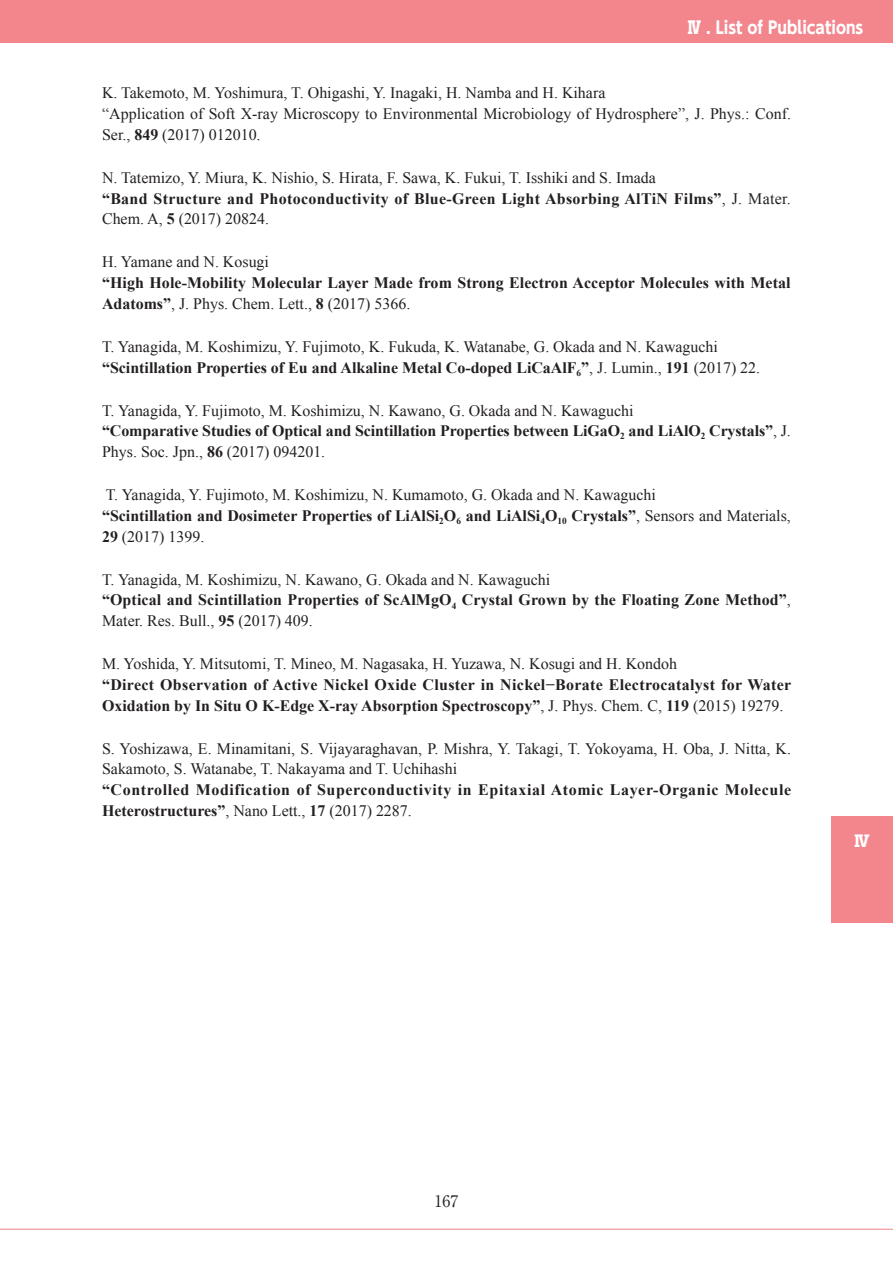
<style>
.page{position:relative;width:893px;height:1263px;background:#fff}
.page>*{position:absolute;margin:0;border:0;box-sizing:border-box;transform-origin:0 0}
.t1{font:700 16.95px "UD Shin Go Pro";color:#fff;scale:.9 1}
.t2{font:15.9px/20.7px "Times New Roman";color:#231f20}
.t3{font:700 15.9px/20.7px "Times New Roman";letter-spacing:.005em;color:#231f20}
.t4{font:700 15.9px/20.7px "Times New Roman";letter-spacing:.04em;color:#231f20}
.t5{font:15.9px "Ryumin Pro";color:#231f20}
.t6{font:700 15.9px "Shin Go Pro";color:#fff}
.s1{font-weight:700}
.s2{font-weight:400}
</style>
<div class="page">
<div style="left:0;top:0;width:893px;height:43px;background:#f3858d"></div>
<div style="left:831px;top:816px;width:62px;height:107px;background:#f3858d"></div>
<hr style="left:0;top:1229px;width:893px;height:1px;background:#f3858d">
<p class="t1" style="left:687px;top:13px;width:197px">Ⅳ . List of Publications</p>
<p class="t2" style="left:102px;top:82px;width:690px">K. Takemoto, M. Yoshimura, T. Ohigashi, Y. Inagaki, H. Namba and H. Kihara<br>“Application of Soft X-ray Microscopy to Environmental Microbiology of Hydrosphere”, J. Phys.: Conf.<br>Ser., <span class="s1">849</span> (2017) 012010.</p>
<p class="t2" style="left:102px;top:167px;width:690px">N. Tatemizo, Y. Miura, K. Nishio, S. Hirata, F. Sawa, K. Fukui, T. Isshiki and S. Imada<br><span class="s1">“Band Structure and Photoconductivity of Blue-Green Light Absorbing AlTiN Films”</span>, J. Mater.<br>Chem. A, <span class="s1">5</span> (2017) 20824.</p>
<p class="t2" style="left:102px;top:251px;width:168px">H. Yamane and N. Kosugi</p>
<p class="t3" style="left:102px;top:272px;width:690px">“High Hole-Mobility Molecular Layer Made from Strong Electron Acceptor Molecules with Metal<br>Adatoms”<span class="s2">, J. Phys. Chem. Lett.,</span> 8 <span class="s2">(2017) 5366.</span></p>
<p class="t2" style="left:102px;top:336px;width:660px">T. Yanagida, M. Koshimizu, Y. Fujimoto, K. Fukuda, K. Watanabe, G. Okada and N. Kawaguchi <span class="s1">“Scintillation Properties of Eu and Alkaline Metal Co-doped LiCaAlF</span><sub>6</sub><span class="s1">”</span>, J. Lumin., <span class="s1">191</span> (2017) 22.</p>
<p class="t2" style="left:102px;top:400px;width:690px">T. Yanagida, Y. Fujimoto, M. Koshimizu, N. Kawano, G. Okada and N. Kawaguchi<br><span class="s1">“Comparative Studies of Optical and Scintillation Properties between LiGaO</span><sub>2</sub> <span class="s1">and LiAlO</span><sub>2</sub> <span class="s1">Crystals”</span>, J.<br>Phys. Soc. Jpn., <span class="s1">86</span> (2017) 094201.</p>
<p class="t2" style="left:102px;top:484px;width:690px">T. Yanagida, Y. Fujimoto, M. Koshimizu, N. Kumamoto, G. Okada and N. Kawaguchi<br><span class="s1">“Scintillation and Dosimeter Properties of LiAlSi</span><sub>2</sub><span class="s1">O</span><sub>6</sub> <span class="s1">and LiAlSi</span><sub>4</sub><span class="s1">O</span><sub>10</sub> <span class="s1">Crystals”</span>, Sensors and Materials,<br><span class="s1">29</span> (2017) 1399.</p>
<p class="t3" style="left:102px;top:569px;width:690px"><span class="s2">T. Yanagida, M. Koshimizu, N. Kawano, G. Okada and N. Kawaguchi<br></span>“Optical and Scintillation Properties of ScAlMgO<sub>4</sub> Crystal Grown by the Floating Zone Method”<span class="s2">,<br>Mater. Res. Bull.,</span> 95 <span class="s2">(2017) 409.</span></p>
<p class="t2" style="left:102px;top:653px;width:577px">M. Yoshida, Y. Mitsutomi, T. Mineo, M. Nagasaka, H. Yuzawa, N. Kosugi and H. Kondoh</p>
<p class="t3" style="left:102px;top:674px;width:691px">“Direct Observation of Active Nickel Oxide Cluster in Nickel−Borate Electrocatalyst for Water<br>Oxidation by In Situ O K-Edge X-ray Absorption Spectroscopy”<span class="s2">, J. Phys. Chem. C,</span> 119 <span class="s2">(2015) 19279.</span></p>
<p class="t2" style="left:102px;top:738px;width:690px">S. Yoshizawa, E. Minamitani, S. Vijayaraghavan, P. Mishra, Y. Takagi, T. Yokoyama, H. Oba, J. Nitta, K.<br>Sakamoto, S. Watanabe, T. Nakayama and T. Uchihashi</p>
<p class="t4" style="left:102px;top:779px;width:691px">“Controlled Modification of Superconductivity in Epitaxial Atomic Layer-Organic Molecule<br>Heterostructures”<span class="s2">, Nano Lett.,</span> 17 <span class="s2">(2017) 2287.</span></p>
<p class="t6" style="left:854px;top:828px;width:17px">Ⅳ</p>
<p class="t5" style="left:434px;top:1188px;width:25px">167</p>
</div>
